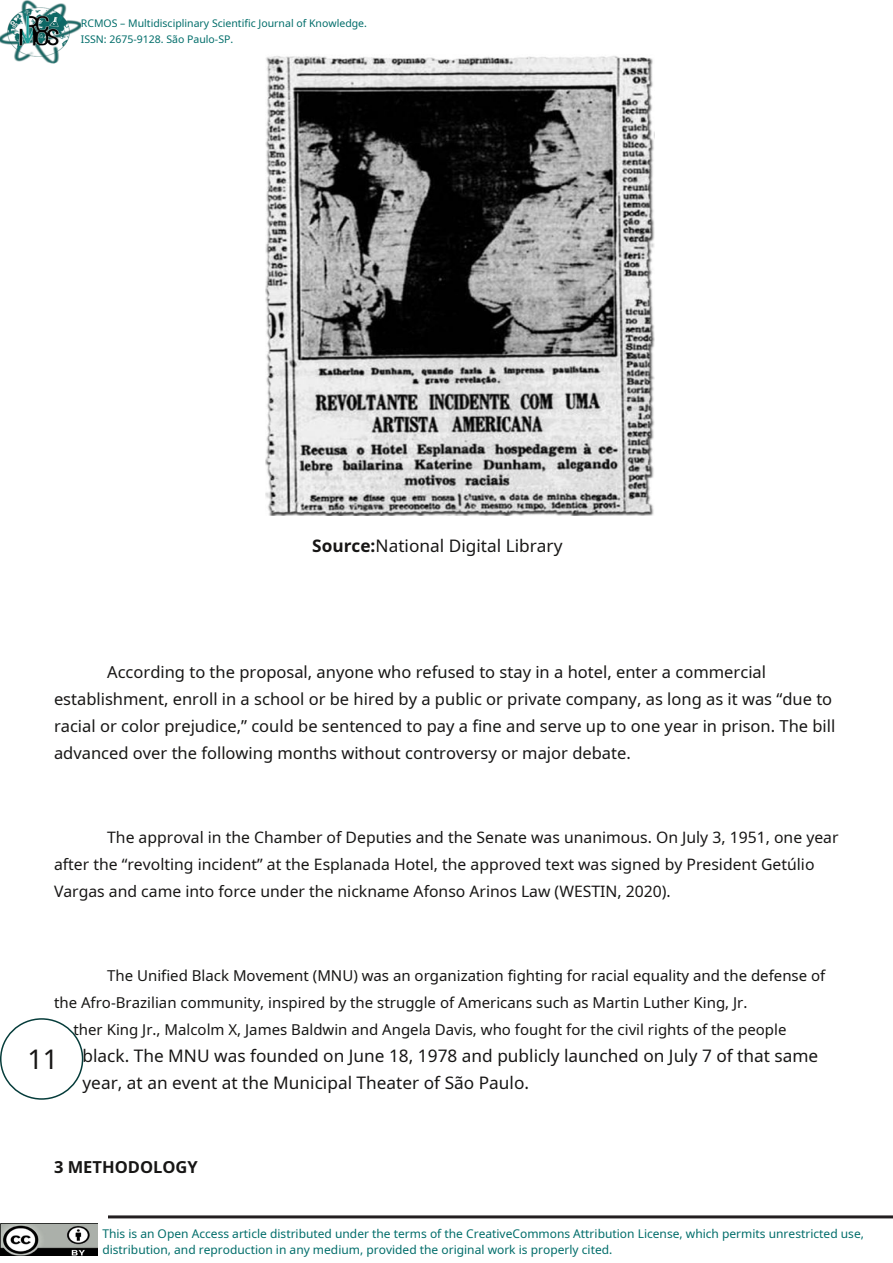
<style>
.page{position:relative;width:893px;height:1263px;background:#fff}
.page>*{position:absolute;margin:0;border:0;box-sizing:border-box;transform-origin:0 0}
.t1{font:27px "Noto Sans";color:#171615}
.t2{font:17.25px/27px "Noto Sans";color:#171615}
.t3{font:16.5px/27px "Noto Sans";color:#171615}
.t4{font:700 16.5px "Noto Sans";color:#171615}
.t5{font:15.75px/27px "Noto Sans";color:#171615}
.t6{font:15px "Noto Sans";color:#171615}
.t7{font:12px/16.5px "Noto Sans";color:#006d6a}
.t8{font:10.5px/16.5px "Noto Sans";color:#006d6a}
.s1{font-weight:700}
</style>
<div class="page">
<img style="left:0;top:1224px;width:97px;height:32px">
<img style="left:0;top:0;width:81px;height:64px">
<div style="left:0;top:1018px;width:83px;height:82px;border:2px solid #053c3a;border-radius:50%"></div>
<hr style="left:108px;top:1215px;width:785px;height:3px;background:#231f20">
<img style="left:265px;top:56px;width:389px;height:460px">
<p class="t8" style="left:81px;top:14px;width:288px">RCMOS – Multidisciplinary Scientific Journal of Knowledge.<br>ISSN: 2675-9128. São Paulo-SP.</p>
<p class="t2" style="left:312px;top:532px;width:252px"><span class="s1">Source:</span>National Digital Library</p>
<p class="t3" style="left:54px;top:658px;width:783px;text-indent:53px">According to the proposal, anyone who refused to stay in a hotel, enter a commercial establishment, enroll in a school or be hired by a public or private company, as long as it was “due to racial or color prejudice,” could be sentenced to pay a fine and serve up to one year in prison. The bill advanced over the following months without controversy or major debate.</p>
<p class="t5" style="left:54px;top:824px;width:786px;text-indent:53px">The approval in the Chamber of Deputies and the Senate was unanimous. On July 3, 1951, one year after the “revolting incident” at the Esplanada Hotel, the approved text was signed by President Getúlio<br>Vargas and came into force under the nickname Afonso Arinos Law (WESTIN, 2020).</p>
<p class="t6" style="left:107px;top:965px;width:720px">The Unified Black Movement (MNU) was an organization fighting for racial equality and the defense of</p>
<p class="t6" style="left:54px;top:992px;width:695px">the Afro-Brazilian community, inspired by the struggle of Americans such as Martin Luther King, Jr.</p>
<p class="t6" style="left:74px;top:1019px;width:714px">ther King Jr., Malcolm X, James Baldwin and Angela Davis, who fought for the civil rights of the people</p>
<p class="t2" style="left:82px;top:1042px;width:737px">black. The MNU was founded on June 18, 1978 and publicly launched on July 7 of that same year, at an event at the Municipal Theater of São Paulo.</p>
<h1 class="t1" style="left:27px;top:1040px;width:32px">11</h1>
<p class="t4" style="left:54px;top:1156px;width:145px">3 METHODOLOGY</p>
<p class="t7" style="left:102px;top:1225px;width:763px">This is an Open Access article distributed under the terms of the CreativeCommons Attribution License, which permits unrestricted use, distribution, and reproduction in any medium, provided the original work is properly cited.</p>
</div>
